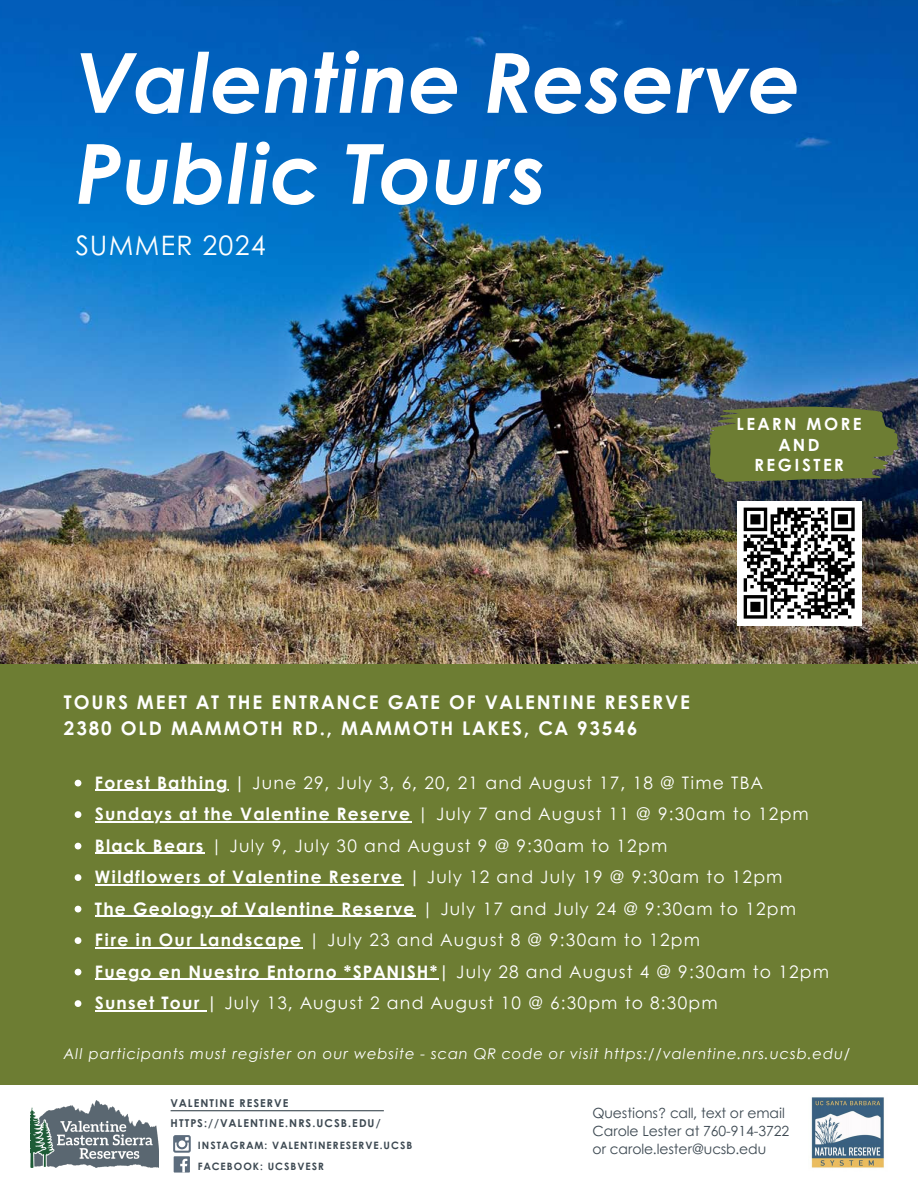
<style>
.page{position:relative;width:918px;height:1188px;background:#fff}
.page>*{position:absolute;margin:0;border:0;box-sizing:border-box;transform-origin:0 0}
.t1{font:italic 700 82.95px/91.1px "Century Gothic";color:#fff}
.t2{font:26.85px "Century Gothic";letter-spacing:.05em;color:#fff}
.t3{font:700 18.9px/26.2px "Century Gothic";letter-spacing:.1em;color:#fff}
.t4{font:17.25px "Century Gothic";letter-spacing:.07em;color:#fff}
.t5{font:700 17.25px "Century Gothic";letter-spacing:.07em;color:#fff}
.t6{font:700 16.8px/20.7px "Century Gothic";letter-spacing:.15em;color:#fff;text-align:center}
.t7{font:italic 14.85px "Century Gothic";letter-spacing:.055em;color:#fff}
.t8{font:13.95px/18px "Century Gothic";letter-spacing:-.005em;color:#3d4952}
.t9{font:700 10.8px "Century Gothic";letter-spacing:.1em;color:#3d4952}
.t10{font:700 10.2px "Century Gothic";letter-spacing:.1em;color:#3d4952}
.s1{font-weight:700}
.s2{font-weight:400}
</style>
<div class="page">
<img style="left:0;top:0;width:918px;height:665px">
<div style="left:0;top:665px;width:918px;height:419px;background:#6d7d33"></div>
<svg style="left:709px;top:407px;width:190px;height:75px;background:#657436"></svg>
<img style="left:811px;top:1097px;width:73px;height:72px">
<svg style="left:75px;top:780px;width:6px;height:6px"></svg>
<hr style="left:95px;top:790px;width:134px;height:1px;background:#fff">
<svg style="left:75px;top:811px;width:6px;height:7px"></svg>
<hr style="left:95px;top:821px;width:316px;height:1px;background:#fff">
<svg style="left:75px;top:843px;width:6px;height:6px"></svg>
<hr style="left:95px;top:853px;width:110px;height:1px;background:#fff">
<svg style="left:75px;top:874px;width:6px;height:7px"></svg>
<hr style="left:95px;top:884px;width:308px;height:1px;background:#fff">
<svg style="left:75px;top:906px;width:6px;height:6px"></svg>
<hr style="left:95px;top:916px;width:321px;height:1px;background:#fff">
<svg style="left:75px;top:937px;width:6px;height:7px"></svg>
<hr style="left:95px;top:947px;width:207px;height:1px;background:#fff">
<svg style="left:75px;top:969px;width:6px;height:6px"></svg>
<hr style="left:95px;top:979px;width:344px;height:1px;background:#fff">
<svg style="left:75px;top:1000px;width:6px;height:7px"></svg>
<hr style="left:95px;top:1010px;width:112px;height:1px;background:#fff">
<div style="left:737px;top:501px;width:124px;height:124px;background:#fff"></div>
<svg style="left:743px;top:507px;width:112px;height:112px"></svg>
<img style="left:31px;top:1100px;width:128px;height:68px">
<hr style="left:171px;top:1110px;width:213px;height:1px;background:#3d4952">
<svg style="left:173px;top:1135px;width:18px;height:18px"></svg>
<div style="left:174px;top:1156px;width:15px;height:16px;background:#5c6c7d"></div>
<svg style="left:180px;top:1159px;width:7px;height:13px"></svg>
<h5 class="t1" style="left:75px;top:33px;width:727px">Valentine Reserve<br>Public Tours</h5>
<p class="t2" style="left:75px;top:224px;width:192px">SUMMER 2024</p>
<p class="t6" style="left:737px;top:413px;width:127px">LEARN MORE<br>AND<br>REGISTER</p>
<p class="t3" style="left:64px;top:688px;width:628px">TOURS MEET AT THE ENTRANCE GATE OF VALENTINE RESERVE<br>2380 OLD MAMMOTH RD., MAMMOTH LAKES, CA 93546</p>
<p class="t4" style="left:95px;top:769px;width:669px"><span class="s1">Forest Bathing |</span> June 29, July 3, 6, 20, 21 and August 17, 18 @ Time TBA</p>
<h3 class="t4" style="left:95px;top:801px;width:715px"><span class="s1">Sundays at the Valentine Reserve</span> | July 7 and August 11 @ 9:30am to 12pm</h3>
<p class="t4" style="left:95px;top:832px;width:574px"><span class="s1">Black Bears</span> | July 9, July 30 and August 9 @ 9:30am to 12pm</p>
<p class="t5" style="left:95px;top:864px;width:689px">Wildflowers of Valentine Reserve | <span class="s2">July 12 and July 19 @ 9:30am to 12pm</span></p>
<p class="t4" style="left:95px;top:895px;width:703px"><span class="s1">The Geology of Valentine Reserve</span> | July 17 and July 24 @ 9:30am to 12pm</p>
<p class="t4" style="left:95px;top:927px;width:607px"><span class="s1">Fire in Our Landscape</span> | July 23 and August 8 @ 9:30am to 12pm</p>
<p class="t5" style="left:95px;top:958px;width:736px">Fuego en Nuestro Entorno *SPANISH*| <span class="s2">July 28 and August 4 @ 9:30am to 12pm</span></p>
<p class="t4" style="left:95px;top:990px;width:624px"><span class="s1">Sunset Tour |</span> July 13, August 2 and August 10 @ 6:30pm to 8:30pm</p>
<h2 class="t7" style="left:64px;top:1042px;width:788px">All participants must register on our website - scan QR code or visit https://valentine.nrs.ucsb.edu/</h2>
<p class="t9" style="left:171px;top:1095px;width:119px">VALENTINE RESERVE</p>
<p class="t10" style="left:198px;top:1137px;width:216px">INSTAGRAM: VALENTINERESERVE.UCSB</p>
<p class="t10" style="left:198px;top:1159px;width:128px">FACEBOOK: UCSBVESR</p>
<p class="t9" style="left:171px;top:1115px;width:212px">HTTPS://VALENTINE.NRS.UCSB.EDU/</p>
<p class="t8" style="left:592px;top:1104px;width:198px">Questions? call, text or email<br>Carole Lester at 760-914-3722 or carole.lester@ucsb.edu</p>
</div>
